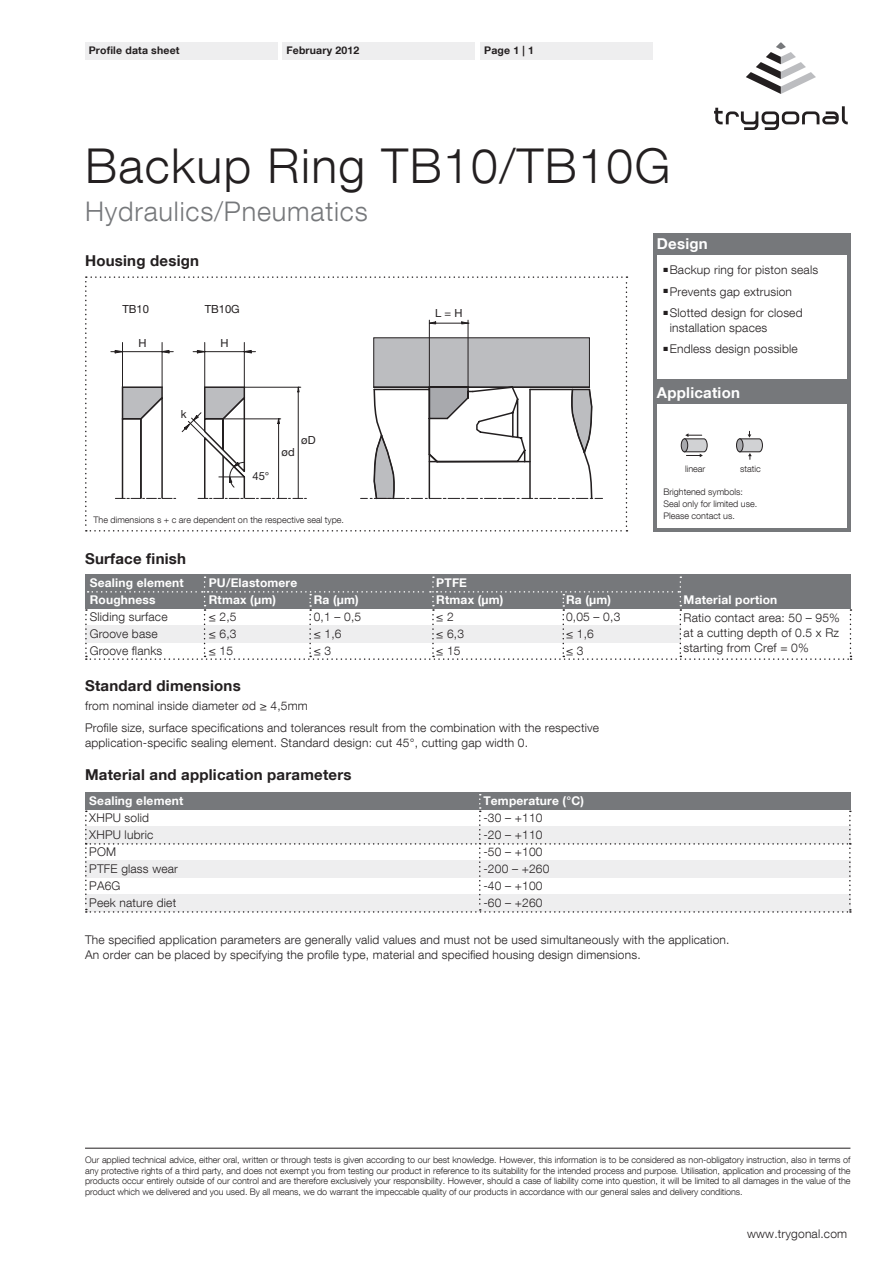
<style>
.page{position:relative;width:893px;height:1263px;background:#fff}
.page>*{position:absolute;margin:0;border:0;box-sizing:border-box;transform-origin:0 0}
.t1{font:300 48px "Helvetica Neue LT Com";letter-spacing:.03em;color:#231f20}
.t2{font:300 27px "Helvetica Neue LT Com";letter-spacing:.03em;color:#76787b}
.t3{font:700 15px "Helvetica Neue LT Com";letter-spacing:.015em;color:#231f20}
.t4{font:700 15px "Helvetica Neue LT Com";letter-spacing:.015em;color:#fff}
.t5{font:300 12px/15px "Helvetica Neue LT Com";letter-spacing:.015em;color:#231f20}
.t6{font:700 12px "Helvetica Neue LT Com";letter-spacing:.015em;color:#fff}
.t7{font:11.25px "Helvetica Neue LT Com";color:#231f20}
.t8{font:700 10.5px "Helvetica Neue LT Com";letter-spacing:.015em;color:#231f20}
.t9{font:300 9px/10.5px "Helvetica Neue LT Com";color:#231f20;text-align:justify}
</style>
<div class="page">
<hr style="left:85px;top:1148px;width:765px;height:1px;background:#231f20">
<svg style="left:746px;top:43px;width:70px;height:51px"></svg>
<svg style="left:714px;top:106px;width:134px;height:24px"></svg>
<div style="left:85px;top:43px;width:193px;height:17px;background:#eeeeef"></div>
<div style="left:282px;top:43px;width:193px;height:17px;background:#eeeeef"></div>
<div style="left:480px;top:43px;width:172px;height:17px;background:#eeeeef"></div>
<div style="left:653px;top:234px;width:197px;height:153px;background:#76787b"></div>
<div style="left:653px;top:383px;width:197px;height:148px;background:#76787b"></div>
<div style="left:657px;top:404px;width:189px;height:123px;background:#fff"></div>
<div style="left:657px;top:255px;width:189px;height:123px;background:#fff"></div>
<svg style="left:85px;top:276px;width:542px;height:255px"></svg>
<div style="left:681px;top:439px;width:7px;height:13px;background:#a8a9ad;border-radius:50%"></div>
<div style="left:681px;top:438px;width:7px;height:14px;border:1px solid #231f20;border-radius:50%"></div>
<svg style="left:684px;top:433px;width:24px;height:24px"></svg>
<div style="left:736px;top:439px;width:7px;height:13px;background:#a8a9ad;border-radius:50%"></div>
<div style="left:736px;top:438px;width:7px;height:14px;border:1px solid #231f20;border-radius:50%"></div>
<svg style="left:739px;top:431px;width:24px;height:28px"></svg>
<div style="left:85px;top:574px;width:766px;height:34px;background:#76787b"></div>
<svg style="left:85px;top:576px;width:767px;height:84px"></svg>
<div style="left:85px;top:793px;width:765px;height:17px;background:#76787b"></div>
<svg style="left:85px;top:794px;width:766px;height:119px"></svg>
<p class="t8" style="left:89px;top:44px;width:92px">Profile data sheet</p>
<p class="t8" style="left:286px;top:44px;width:74px">February 2012</p>
<p class="t8" style="left:484px;top:44px;width:51px">Page 1 | 1</p>
<h1 class="t1" style="left:85px;top:137px;width:587px">Backup Ring TB10/TB10G</h1>
<h2 class="t2" style="left:85px;top:195px;width:284px">Hydraulics/Pneumatics</h2>
<h3 class="t3" style="left:85px;top:251px;width:116px">Housing design</h3>
<p class="t7" style="left:123px;top:302px;width:28px">TB10</p>
<p class="t7" style="left:205px;top:302px;width:37px">TB10G</p>
<p class="t7" style="left:435px;top:306px;width:29px">L = H</p>
<p class="t7" style="left:139px;top:336px;width:10px">H</p>
<p class="t7" style="left:221px;top:336px;width:10px">H</p>
<p class="t7" style="left:181px;top:407px;width:7px">k</p>
<p class="t7" style="left:253px;top:469px;width:18px">45°</p>
<p class="t7" style="left:301px;top:433px;width:16px">øD</p>
<p class="t7" style="left:282px;top:445px;width:15px">ød</p>
<p class="t9" style="left:94px;top:514px;width:252px">The dimensions s + c are dependent on the respective seal type.</p>
<h3 class="t4" style="left:657px;top:234px;width:52px">Design</h3>
<h3 class="t5" style="left:663px;top:262px;width:156px">■ Backup ring for piston seals</h3>
<h3 class="t5" style="left:663px;top:284px;width:130px">■ Prevents gap extrusion</h3>
<h3 class="t5" style="left:670px;top:305px;width:134px;text-indent:-6px">■ Slotted design for closed installation spaces</h3>
<h3 class="t5" style="left:663px;top:341px;width:136px">■ Endless design possible</h3>
<h3 class="t4" style="left:657px;top:383px;width:85px">Application</h3>
<p class="t9" style="left:685px;top:463px;width:22px">linear</p>
<p class="t9" style="left:740px;top:463px;width:22px">static</p>
<p class="t9" style="left:663px;top:486px;width:95px;line-height:12px;text-align:left">Brightened symbols:<br>Seal only for limited use.<br>Please contact us.</p>
<h3 class="t3" style="left:85px;top:549px;width:103px">Surface finish</h3>
<h3 class="t6" style="left:90px;top:575px;width:96px">Sealing element</h3>
<h3 class="t6" style="left:209px;top:575px;width:90px">PU/Elastomere</h3>
<h3 class="t6" style="left:436px;top:575px;width:32px">PTFE</h3>
<h3 class="t6" style="left:90px;top:592px;width:67px">Roughness</h3>
<h3 class="t6" style="left:209px;top:592px;width:69px">Rtmax (µm)</h3>
<h3 class="t6" style="left:314px;top:592px;width:47px">Ra (µm)</h3>
<h3 class="t6" style="left:436px;top:592px;width:69px">Rtmax (µm)</h3>
<h3 class="t6" style="left:566px;top:592px;width:47px">Ra (µm)</h3>
<h3 class="t6" style="left:684px;top:592px;width:95px">Material portion</h3>
<h3 class="t5" style="left:90px;top:609px;width:79px">Sliding surface</h3>
<h3 class="t5" style="left:209px;top:609px;width:29px">≤ 2,5</h3>
<h3 class="t5" style="left:314px;top:609px;width:49px">0,1 – 0,5</h3>
<h3 class="t5" style="left:436px;top:609px;width:19px">≤ 2</h3>
<h3 class="t5" style="left:566px;top:609px;width:56px">0,05 – 0,3</h3>
<h3 class="t5" style="left:90px;top:626px;width:69px">Groove base</h3>
<h3 class="t5" style="left:209px;top:626px;width:29px">≤ 6,3</h3>
<h3 class="t5" style="left:314px;top:626px;width:29px">≤ 1,6</h3>
<h3 class="t5" style="left:436px;top:626px;width:29px">≤ 6,3</h3>
<h3 class="t5" style="left:566px;top:626px;width:29px">≤ 1,6</h3>
<h3 class="t5" style="left:90px;top:643px;width:74px">Groove flanks</h3>
<h3 class="t5" style="left:209px;top:643px;width:26px">≤ 15</h3>
<h3 class="t5" style="left:314px;top:643px;width:19px">≤ 3</h3>
<h3 class="t5" style="left:436px;top:643px;width:26px">≤ 15</h3>
<h3 class="t5" style="left:566px;top:643px;width:19px">≤ 3</h3>
<h3 class="t5" style="left:684px;top:610px;width:158px;text-align:justify">Ratio contact area: 50 – 95% at a cutting depth of 0.5 x Rz starting from Cref = 0%</h3>
<h3 class="t3" style="left:85px;top:676px;width:157px">Standard dimensions</h3>
<h3 class="t5" style="left:85px;top:695px;width:516px;line-height:21.5px">from nominal inside diameter ød ≥ 4,5mm<br>Profile size, surface specifications and tolerances result from the combination with the respective</h3>
<h3 class="t5" style="left:85px;top:735px;width:444px">application-specific sealing element. Standard design: cut 45°, cutting gap width 0.</h3>
<h3 class="t3" style="left:85px;top:765px;width:268px">Material and application parameters</h3>
<h3 class="t6" style="left:89px;top:793px;width:96px">Sealing element</h3>
<h3 class="t6" style="left:483px;top:793px;width:102px">Temperature (°C)</h3>
<h3 class="t5" style="left:89px;top:810px;width:61px">XHPU solid</h3>
<h3 class="t5" style="left:483px;top:810px;width:61px">-30 – +110</h3>
<h3 class="t5" style="left:89px;top:827px;width:66px">XHPU lubric</h3>
<h3 class="t5" style="left:483px;top:827px;width:61px">-20 – +110</h3>
<h3 class="t5" style="left:89px;top:844px;width:28px">POM</h3>
<h3 class="t5" style="left:483px;top:844px;width:61px">-50 – +100</h3>
<h3 class="t5" style="left:89px;top:861px;width:90px">PTFE glass wear</h3>
<h3 class="t5" style="left:483px;top:861px;width:68px">-200 – +260</h3>
<h3 class="t5" style="left:89px;top:878px;width:33px">PA6G</h3>
<h3 class="t5" style="left:483px;top:878px;width:61px">-40 – +100</h3>
<h3 class="t5" style="left:89px;top:895px;width:88px">Peek nature diet</h3>
<h3 class="t5" style="left:483px;top:895px;width:61px">-60 – +260</h3>
<h3 class="t5" style="left:85px;top:932px;width:646px">The specified application parameters are generally valid values and must not be used simultaneously with the application.<br>An order can be placed by specifying the profile type, material and specified housing design dimensions.</h3>
<p class="t9" style="left:85px;top:1154px;width:767px">Our applied technical advice, either oral, written or through tests is given according to our best knowledge. However, this information is to be considered as non-obligatory instruction, also in terms of any protective rights of a third party, and does not exempt you from testing our product in reference to its suitability for the intended process and purpose. Utilisation, application and processing of the products occur entirely outside of our control and are therefore exclusively your responsibility. However, should a case of liability come into question, it will be limited to all damages in the value of the product which we delivered and you used. By all means, we do warrant the impeccable quality of our products in accordance with our general sales and delivery conditions.</p>
<h3 class="t5" style="left:747px;top:1225px;width:102px">www.trygonal.com</h3>
</div>
